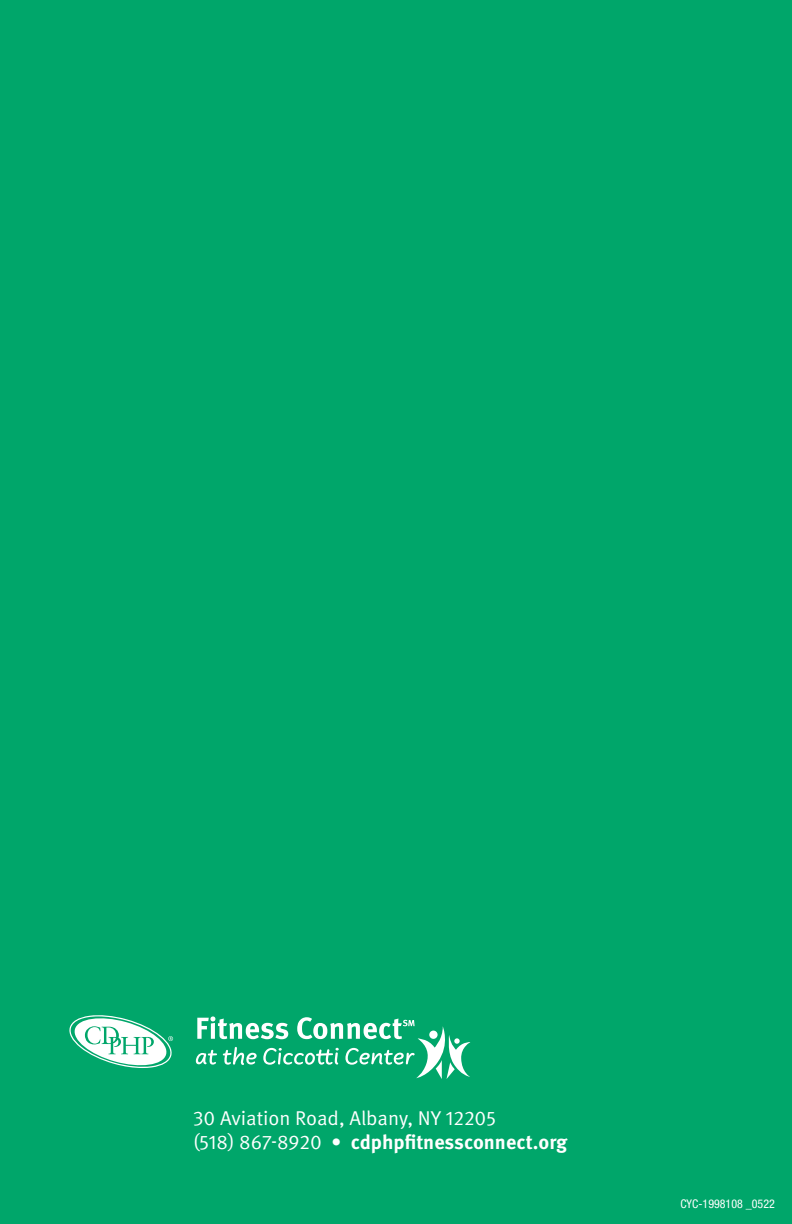
<style>
.page{position:relative;width:792px;height:1224px;background:#00a66a}
.page>*{position:absolute;margin:0;border:0;box-sizing:border-box;transform-origin:0 0}
.t1{font:700 20px "Meta Pro";color:#fff}
.t2{font:20px "Meta Pro Norm";color:#fff}
.t3{font:condensed 12px "Helvetica Neue";color:#fff}
.s1{font-family:"Meta Pro Norm";font-weight:400}
</style>
<div class="page">
<svg style="left:69px;top:1015px;width:104px;height:53px"></svg>
<svg style="left:196px;top:1016px;width:274px;height:63px"></svg>
<p class="t2" style="left:193px;top:1103px;width:305px">30 Aviation Road, Albany, NY 12205</p>
<p class="t1" style="left:193px;top:1127px;width:376px"><span class="s1">(518) 867-8920 •</span> cdphpfitnessconnect.org</p>
<p class="t3" style="left:680px;top:1197px;width:96px">CYC-1998108 _0522</p>
</div>
